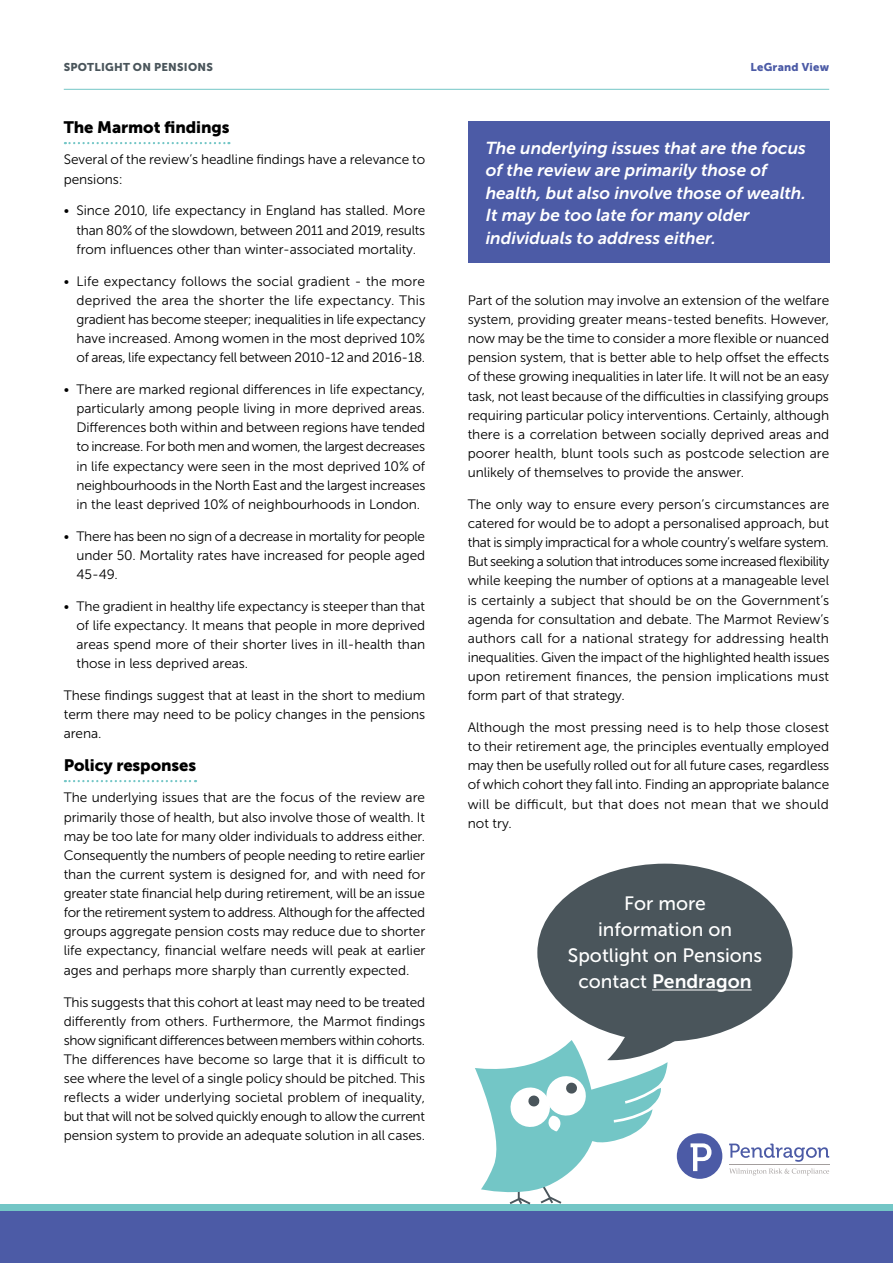
<style>
.page{position:relative;width:893px;height:1263px;background:#fff}
.page>*{position:absolute;margin:0;border:0;box-sizing:border-box;transform-origin:0 0}
.t1{font:19.35px/26.2px "Museo Sans 500";color:#fff;text-align:center}
.t2{font:19.35px "Museo Sans 700";color:#fff}
.t3{font:italic 17.25px/22.5px "Museo Sans 700";color:#fff}
.t4{font:16.5px "Museo Sans 900";letter-spacing:-.005em;color:#000}
.t5{font:13.65px/19px "Museo Sans 300";letter-spacing:-.005em;color:#000;text-align:justify}
.t6{font:11.25px "Museo Sans 900";letter-spacing:.02em;color:#4a555b}
.t7{font:11.25px "Museo Sans 900";letter-spacing:.02em;color:#4c5ba6}
.s1{font-family:"Museo Sans 500"}
</style>
<div class="page">
<hr style="left:64px;top:89px;width:765px;height:1px;background:#73c6c6">
<div style="left:0;top:1205px;width:893px;height:58px;background:#4c5ba6"></div>
<div style="left:0;top:1204px;width:893px;height:7px;background:#73c6c6"></div>
<svg style="left:729px;top:1143px;width:100px;height:19px"></svg>
<div style="left:677px;top:1133px;width:45px;height:46px;background:#4c5ba6;border-radius:50%"></div>
<svg style="left:729px;top:1168px;width:100px;height:7px"></svg>
<hr style="left:729px;top:1164px;width:100px;height:1px;background:#a39e9d">
<svg style="left:65px;top:142px;width:164px;height:2px"></svg>
<svg style="left:65px;top:780px;width:131px;height:2px"></svg>
<div style="left:537px;top:864px;width:256px;height:177px;background:#4a555b;border-radius:50%"></div>
<svg style="left:475px;top:999px;width:236px;height:205px"></svg>
<hr style="left:652px;top:989px;width:100px;height:1px;background:#fff">
<div style="left:469px;top:121px;width:361px;height:142px;background:#4c5ba6"></div>
<p class="t6" style="left:64px;top:61px;width:151px">SPOTLIGHT ON PENSIONS</p>
<p class="t4" style="left:64px;top:117px;width:167px">The Marmot findings</p>
<p class="t5" style="left:64px;top:150px;width:363px">Several of the review’s headline findings have a relevance to pensions:</p>
<p class="t5" style="left:77px;top:201px;width:350px;text-indent:-13px">• Since 2010, life expectancy in England has stalled. More than 80% of the slowdown, between 2011 and 2019, results from influences other than winter-associated mortality.</p>
<p class="t5" style="left:77px;top:271px;width:350px;text-indent:-13px">• Life expectancy follows the social gradient - the more deprived the area the shorter the life expectancy. This gradient has become steeper; inequalities in life expectancy have increased. Among women in the most deprived 10% of areas, life expectancy fell between 2010-12 and 2016-18.</p>
<p class="t5" style="left:77px;top:380px;width:350px;text-indent:-13px">• There are marked regional differences in life expectancy, particularly among people living in more deprived areas.<br>Differences both within and between regions have tended to increase. For both men and women, the largest decreases in life expectancy were seen in the most deprived 10% of neighbourhoods in the North East and the largest increases in the least deprived 10% of neighbourhoods in London.</p>
<p class="t5" style="left:77px;top:526px;width:350px;text-indent:-13px">• There has been no sign of a decrease in mortality for people under 50. Mortality rates have increased for people aged 45-49.</p>
<p class="t5" style="left:77px;top:597px;width:350px;text-indent:-13px">• The gradient in healthy life expectancy is steeper than that of life expectancy. It means that people in more deprived areas spend more of their shorter lives in ill-health than those in less deprived areas.</p>
<p class="t5" style="left:64px;top:686px;width:363px">These findings suggest that at least in the short to medium term there may need to be policy changes in the pensions arena.</p>
<p class="t4" style="left:64px;top:755px;width:134px">Policy responses</p>
<p class="t5" style="left:64px;top:788px;width:363px">The underlying issues that are the focus of the review are primarily those of health, but also involve those of wealth. It may be too late for many older individuals to address either.<br>Consequently the numbers of people needing to retire earlier than the current system is designed for, and with need for greater state financial help during retirement, will be an issue for the retirement system to address. Although for the affected groups aggregate pension costs may reduce due to shorter life expectancy, financial welfare needs will peak at earlier ages and perhaps more sharply than currently expected.</p>
<p class="t5" style="left:64px;top:992px;width:363px">This suggests that this cohort at least may need to be treated differently from others. Furthermore, the Marmot findings show significant differences between members within cohorts.<br>The differences have become so large that it is difficult to see where the level of a single policy should be pitched. This reflects a wider underlying societal problem of inequality, but that will not be solved quickly enough to allow the current pension system to provide an adequate solution in all cases.</p>
<p class="t7" style="left:751px;top:61px;width:80px">LeGrand View</p>
<p class="t3" style="left:486px;top:136px;width:322px">The underlying issues that are the focus of the review are primarily those of health, but also involve those of wealth.<br>It may be too late for many older individuals to address either.</p>
<p class="t5" style="left:468px;top:291px;width:363px">Part of the solution may involve an extension of the welfare system, providing greater means-tested benefits. However, now may be the time to consider a more flexible or nuanced pension system, that is better able to help offset the effects of these growing inequalities in later life. It will not be an easy task, not least because of the difficulties in classifying groups requiring particular policy interventions. Certainly, although there is a correlation between socially deprived areas and poorer health, blunt tools such as postcode selection are unlikely of themselves to provide the answer.</p>
<p class="t5" style="left:468px;top:495px;width:363px">The only way to ensure every person’s circumstances are catered for would be to adopt a personalised approach, but that is simply impractical for a whole country’s welfare system.<br>But seeking a solution that introduces some increased flexibility while keeping the number of options at a manageable level is certainly a subject that should be on the Government’s agenda for consultation and debate. The Marmot Review’s authors call for a national strategy for addressing health inequalities. Given the impact of the highlighted health issues upon retirement finances, the pension implications must form part of that strategy.</p>
<p class="t5" style="left:468px;top:718px;width:363px">Although the most pressing need is to help those closest to their retirement age, the principles eventually employed may then be usefully rolled out for all future cases, regardless of which cohort they fall into. Finding an appropriate balance will be difficult, but that does not mean that we should not try.</p>
<h1 class="t1" style="left:568px;top:890px;width:196px">For more<br>information on<br>Spotlight on Pensions</h1>
<h1 class="t2" style="left:578px;top:970px;width:175px"><span class="s1">contact</span> Pendragon</h1>
</div>
